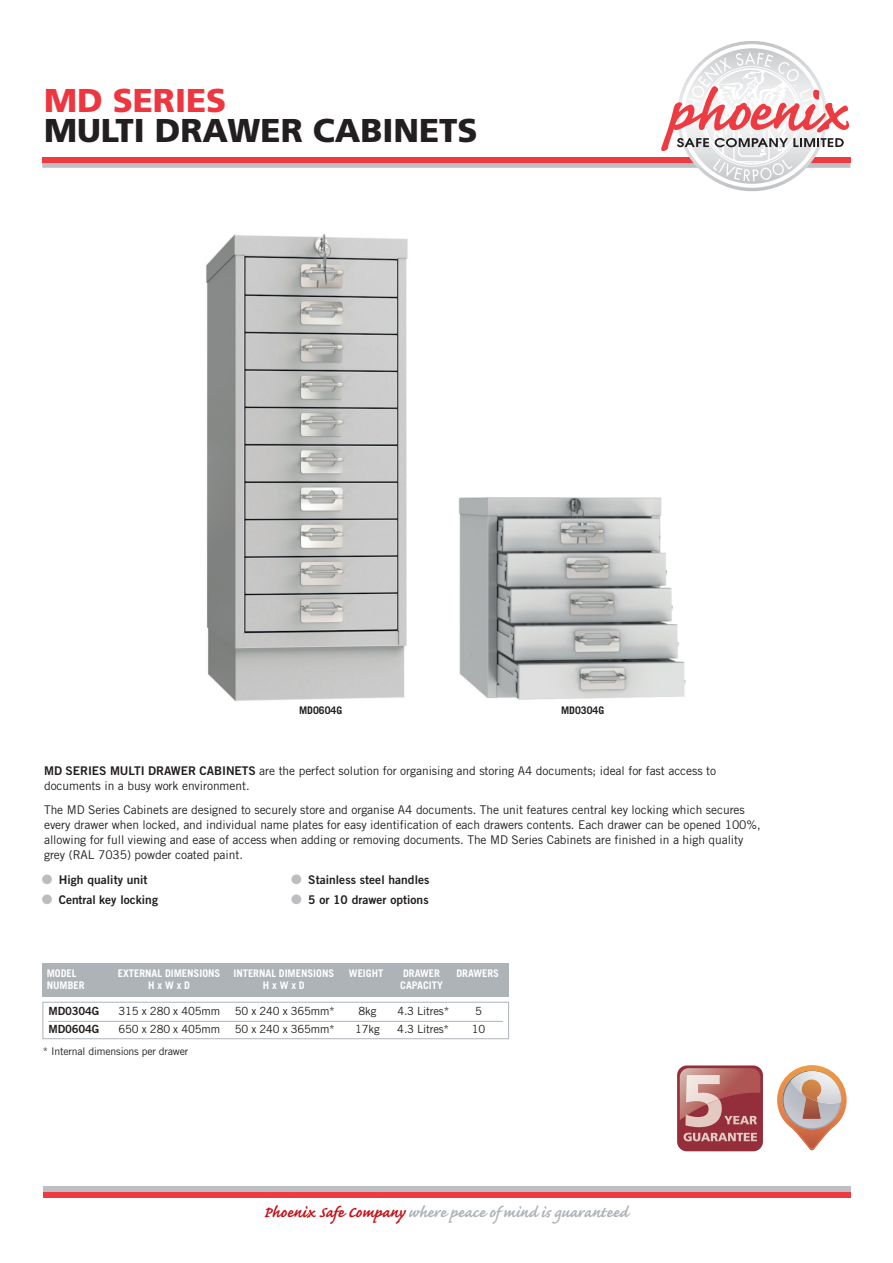
<style>
.page{position:relative;width:893px;height:1263px;background:#fff}
.page>*{position:absolute;margin:0;border:0;box-sizing:border-box;transform-origin:0 0}
.t1{font:900 33px "Frutiger";color:#231f20}
.t2{font:900 33px "Frutiger";color:#ee3640}
.t3{font:700 19.5px "Caflisch Script";color:#aeb3b8}
.t4{font:12px/15px "Trade Gothic";letter-spacing:-.005em;color:#231f20}
.t5{font:12px "Trade Gothic Bold Two";letter-spacing:.005em;color:#231f20}
.t6{font:11.25px "Trade Gothic";letter-spacing:-.015em;color:#231f20}
.t7{font:11.25px "Trade Gothic Bold Two";letter-spacing:-.015em;color:#231f20}
.t8{font:700 10.5px "Trade Gothic";color:#fff}
.t9{font:10.5px "Trade Gothic";letter-spacing:-.015em;color:#231f20}
.t10{font:700 10.5px "Trade Gothic";color:#231f20}
.s1{font-family:"Trade Gothic Bold Two"}
.s2{color:#bcbdc0}
.s3{color:#c4121a}
</style>
<div class="page">
<img style="left:459px;top:497px;width:227px;height:203px">
<img style="left:206px;top:234px;width:202px;height:467px">
<div style="left:43px;top:1187px;width:807px;height:5px;background:#bebfc2"></div>
<div style="left:43px;top:1192px;width:807px;height:5px;background:#ee3a41"></div>
<svg style="left:42px;top:41px;width:808px;height:150px"></svg>
<div style="left:43px;top:1002px;width:466px;height:37px;border:1px solid #aeb3b8"></div>
<hr style="left:49px;top:1021px;width:454px;height:1px;background:#aeb3b8">
<div style="left:43px;top:963px;width:466px;height:34px;background:#aeb3b8"></div>
<div style="left:677px;top:1065px;width:86px;height:86px;background:#952e3b;border-radius:10px"></div>
<svg style="left:680px;top:1068px;width:80px;height:59px"></svg>
<svg style="left:683px;top:1133px;width:74px;height:8px"></svg>
<svg style="left:777px;top:1065px;width:70px;height:86px"></svg>
<img style="left:802px;top:1102px;width:19px;height:17px">
<img style="left:802px;top:1079px;width:20px;height:23px">
<h1 class="t2" style="left:44px;top:87px;width:184px">MD SERIES</h1>
<h1 class="t1" style="left:44px;top:117px;width:435px">MULTI DRAWER CABINETS</h1>
<p class="t10" style="left:299px;top:707px;width:45px">MD0604G</p>
<p class="t10" style="left:561px;top:707px;width:45px">MD0304G</p>
<p class="t4" style="left:44px;top:764px;width:674px"><span class="s1">MD SERIES MULTI DRAWER CABINETS</span> are the perfect solution for organising and storing A4 documents; ideal for fast access to documents in a busy work environment.</p>
<p class="t4" style="left:44px;top:803px;width:718px">The MD Series Cabinets are designed to securely store and organise A4 documents. The unit features central key locking which secures every drawer when locked, and individual name plates for easy identification of each drawers contents. Each drawer can be opened 100%, allowing for full viewing and ease of access when adding or removing documents. The MD Series Cabinets are finished in a high quality grey (RAL 7035) powder coated paint.</p>
<p class="t5" style="left:42px;top:876px;width:107px"><span class="s2">●</span> High quality unit</p>
<p class="t5" style="left:42px;top:895px;width:118px"><span class="s2">●</span> Central key locking</p>
<p class="t5" style="left:291px;top:876px;width:140px"><span class="s2">●</span> Stainless steel handles</p>
<p class="t5" style="left:291px;top:895px;width:139px"><span class="s2">●</span> 5 or 10 drawer options</p>
<p class="t8" style="left:47px;top:969px;width:31px">MODEL</p>
<p class="t8" style="left:118px;top:969px;width:218px">EXTERNAL DIMENSIONS INTERNAL DIMENSIONS</p>
<p class="t8" style="left:349px;top:969px;width:36px">WEIGHT</p>
<p class="t8" style="left:403px;top:969px;width:38px">DRAWER</p>
<p class="t8" style="left:456px;top:969px;width:44px">DRAWERS</p>
<p class="t8" style="left:47px;top:982px;width:39px">NUMBER</p>
<p class="t8" style="left:148px;top:982px;width:43px">H x W x D</p>
<p class="t8" style="left:263px;top:982px;width:43px">H x W x D</p>
<p class="t8" style="left:400px;top:982px;width:44px">CAPACITY</p>
<p class="t7" style="left:49px;top:1007px;width:52px">MD0304G</p>
<p class="t6" style="left:119px;top:1007px;width:103px">315 x 280 x 405mm</p>
<p class="t6" style="left:235px;top:1007px;width:102px">50 x 240 x 365mm*</p>
<p class="t6" style="left:359px;top:1007px;width:19px">8kg</p>
<p class="t6" style="left:397px;top:1007px;width:53px">4.3 Litres*</p>
<p class="t6" style="left:475px;top:1007px;width:8px">5</p>
<p class="t7" style="left:49px;top:1025px;width:52px">MD0604G</p>
<p class="t6" style="left:119px;top:1025px;width:103px">650 x 280 x 405mm</p>
<p class="t6" style="left:235px;top:1025px;width:102px">50 x 240 x 365mm*</p>
<p class="t6" style="left:355px;top:1025px;width:26px">17kg</p>
<p class="t6" style="left:397px;top:1025px;width:53px">4.3 Litres*</p>
<p class="t6" style="left:472px;top:1025px;width:15px">10</p>
<p class="t9" style="left:43px;top:1048px;width:147px">* Internal dimensions per drawer</p>
<h2 class="t3" style="left:263px;top:1199px;width:366px"><span class="s3">Phoenix Safe Company</span> where peace of mind is guaranteed</h2>
</div>
